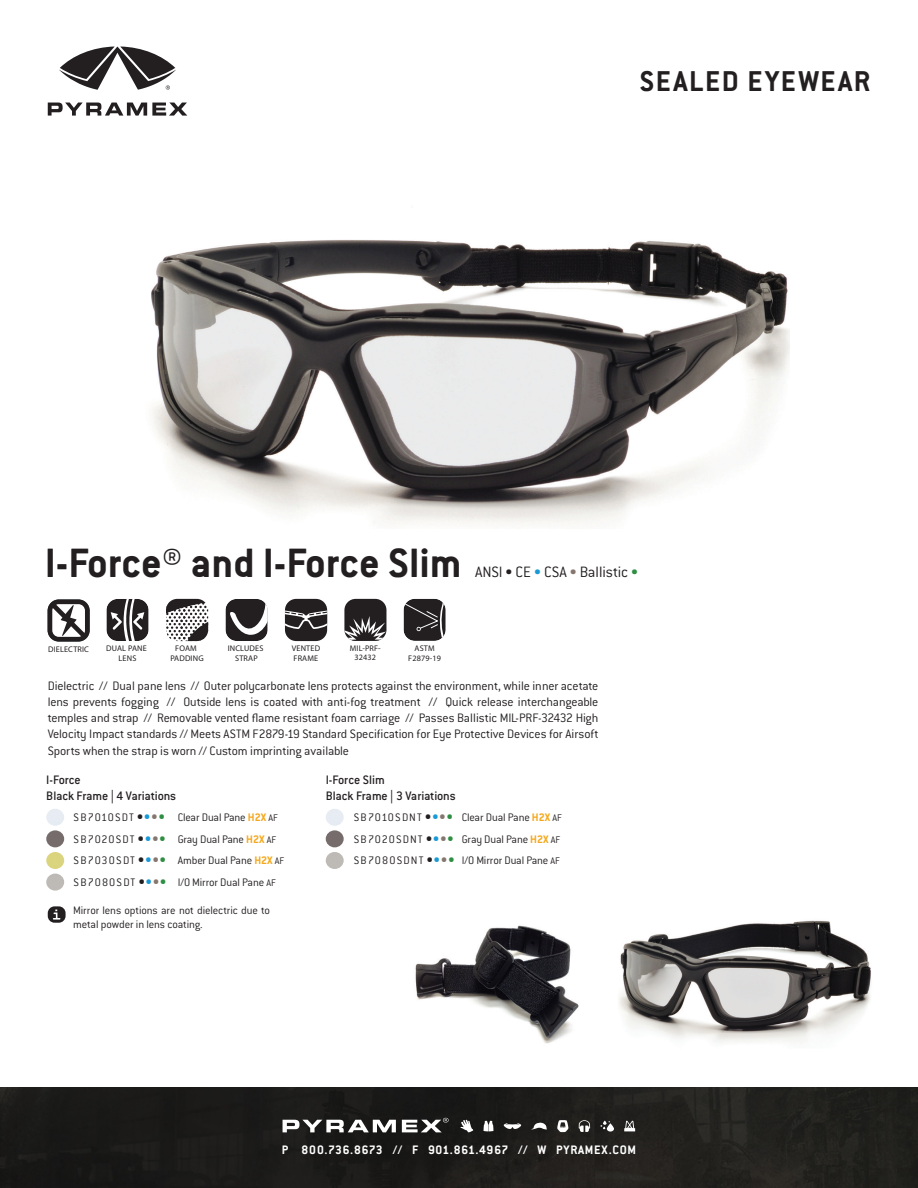
<style>
.page{position:relative;width:918px;height:1188px;background:#fff}
.page>*{position:absolute;margin:0;border:0;box-sizing:border-box;transform-origin:0 0}
.t1{font:700 45px "Conduit ITC Std";color:#231f20}
.t2{font:700 31.5px "Conduit ITC Std";letter-spacing:.05em;color:#231f20}
.t3{font:300 16.5px "Conduit ITC Std";color:#231f20}
.t4{font:300 13.5px/16.2px "Conduit ITC Std";letter-spacing:-.01em;color:#231f20;text-align:justify}
.t5{font:500 13.5px "Conduit ITC Std";letter-spacing:-.01em;color:#231f20}
.t6{font:700 13.5px "Conduit ITC Std";letter-spacing:.05em;color:#fff}
.t7{font:300 12px/21.6px "Conduit ITC Std";color:#231f20}
.t8{font:8.25px/9.4px "Myriad Pro";letter-spacing:.02em;color:#231f20;text-align:center}
.s1{font-weight:400}
.s2{font-weight:400;color:#1999d6}
.s3{font-weight:400;color:#85776f}
.s4{font-weight:400;color:#2e8f43}
.s5{font-weight:900;font-size:13.8px}
.s6{font-weight:900;font-size:13.8px;color:#1999d6}
.s7{font-weight:900;font-size:13.8px;color:#85776f}
.s8{font-weight:900;font-size:13.8px;color:#2e8f43}
.s9{font-weight:700;color:#f5a81c}
.s10{font-size:10.5px}
</style>
<div class="page">
<img style="left:151px;top:240px;width:638px;height:285px">
<img style="left:415px;top:925px;width:164px;height:119px">
<img style="left:46px;top:809px;width:18px;height:17px">
<img style="left:46px;top:830px;width:18px;height:17px">
<img style="left:46px;top:852px;width:18px;height:17px">
<img style="left:46px;top:874px;width:18px;height:17px">
<img style="left:326px;top:809px;width:18px;height:17px">
<img style="left:326px;top:830px;width:18px;height:17px">
<img style="left:326px;top:852px;width:18px;height:17px">
<img style="left:619px;top:920px;width:252px;height:123px">
<svg style="left:106px;top:599px;width:43px;height:42px"></svg>
<svg style="left:166px;top:599px;width:42px;height:42px"></svg>
<svg style="left:225px;top:599px;width:43px;height:42px"></svg>
<div style="left:285px;top:599px;width:42px;height:42px;background:#231f20;border-radius:11px"></div>
<svg style="left:285px;top:610px;width:42px;height:19px"></svg>
<div style="left:344px;top:599px;width:42px;height:42px;background:#231f20;border-radius:11px"></div>
<svg style="left:344px;top:616px;width:42px;height:25px"></svg>
<svg style="left:48px;top:599px;width:42px;height:43px"></svg>
<svg style="left:48px;top:46px;width:139px;height:69px"></svg>
<img style="left:0;top:1088px;width:918px;height:100px">
<svg style="left:624px;top:1121px;width:11px;height:10px"></svg>
<svg style="left:600px;top:1121px;width:14px;height:11px"></svg>
<svg style="left:460px;top:1120px;width:13px;height:12px"></svg>
<svg style="left:484px;top:1121px;width:9px;height:10px"></svg>
<svg style="left:579px;top:1120px;width:11px;height:12px"></svg>
<svg style="left:557px;top:1120px;width:12px;height:12px"></svg>
<svg style="left:504px;top:1123px;width:17px;height:6px"></svg>
<svg style="left:531px;top:1122px;width:16px;height:8px"></svg>
<svg style="left:283px;top:1118px;width:166px;height:14px"></svg>
<div style="left:48px;top:906px;width:18px;height:17px;background:#231f20;border-radius:7px"></div>
<svg style="left:53px;top:910px;width:7px;height:10px"></svg>
<svg style="left:404px;top:599px;width:42px;height:42px;background:#444141"></svg>
<h2 class="t2" style="left:640px;top:62px;width:233px">SEALED EYEWEAR</h2>
<h1 class="t1" style="left:45px;top:536px;width:418px">I-Force® and I-Force Slim</h1>
<p class="t3" style="left:475px;top:562px;width:165px">ANSI <span class="s1">•</span> CE <span class="s2">•</span> CSA <span class="s3">•</span> Ballistic <span class="s4">•</span></p>
<p class="t8" style="left:48px;top:644px;width:42px">DIELECTRIC</p>
<p class="t8" style="left:106px;top:644px;width:42px">DUAL PANE<br>LENS</p>
<p class="t8" style="left:170px;top:644px;width:35px">FOAM<br>PADDING</p>
<p class="t8" style="left:228px;top:644px;width:37px">INCLUDES<br>STRAP</p>
<p class="t8" style="left:292px;top:644px;width:30px;text-align:left">VENTED<br>FRAME</p>
<p class="t8" style="left:350px;top:644px;width:32px">MIL-PRF-<br>32432</p>
<p class="t8" style="left:408px;top:644px;width:34px">ASTM<br>F2879-19</p>
<p class="t4" style="left:48px;top:677px;width:552px">Dielectric // Dual pane lens // Outer polycarbonate lens protects against the environment, while inner acetate lens prevents fogging // Outside lens is coated with anti-fog treatment // Quick release interchangeable temples and strap // Removable vented flame resistant foam carriage // Passes Ballistic MIL-PRF-32432 High Velocity Impact standards // Meets ASTM F2879-19 Standard Specification for Eye Protective Devices for Airsoft Sports when the strap is worn // Custom imprinting available</p>
<p class="t5" style="left:46px;top:772px;width:36px">I-Force</p>
<p class="t5" style="left:326px;top:772px;width:61px">I-Force Slim</p>
<p class="t5" style="left:46px;top:787px;width:131px">Black Frame | 4 Variations</p>
<p class="t5" style="left:326px;top:787px;width:131px">Black Frame | 3 Variations</p>
<p class="t7" style="left:74px;top:806px;width:212px">SB7010SDT <span class="s5">•</span><span class="s6">•</span><span class="s7">•</span><span class="s8">•</span> Clear Dual Pane <span class="s9">H2X</span> <span class="s10">AF </span>SB7020SDT <span class="s5">•</span><span class="s6">•</span><span class="s7">•</span><span class="s8">•</span> Gray Dual Pane <span class="s9">H2X</span> <span class="s10">AF </span>SB7030SDT <span class="s5">•</span><span class="s6">•</span><span class="s7">•</span><span class="s8">•</span> Amber Dual Pane <span class="s9">H2X</span> <span class="s10">AF </span>SB7080SDT <span class="s5">•</span><span class="s6">•</span><span class="s7">•</span><span class="s8">•</span> I/O Mirror Dual Pane <span class="s10">AF</span></p>
<p class="t7" style="left:354px;top:806px;width:210px">SB7010SDNT <span class="s5">•</span><span class="s6">•</span><span class="s7">•</span><span class="s8">•</span> Clear Dual Pane <span class="s9">H2X</span> <span class="s10">AF<br></span>SB7020SDNT <span class="s5">•</span><span class="s6">•</span><span class="s7">•</span><span class="s8">•</span> Gray Dual Pane <span class="s9">H2X</span> <span class="s10">AF<br></span>SB7080SDNT <span class="s5">•</span><span class="s6">•</span><span class="s7">•</span><span class="s8">•</span> I/O Mirror Dual Pane <span class="s10">AF</span></p>
<p class="t7" style="left:73px;top:903px;width:199px;line-height:14.4px">Mirror lens options are not dielectric due to metal powder in lens coating.</p>
<p class="t6" style="left:282px;top:1142px;width:356px">P 800.736.8673 // F 901.861.4967 // W PYRAMEX.COM</p>
</div>
